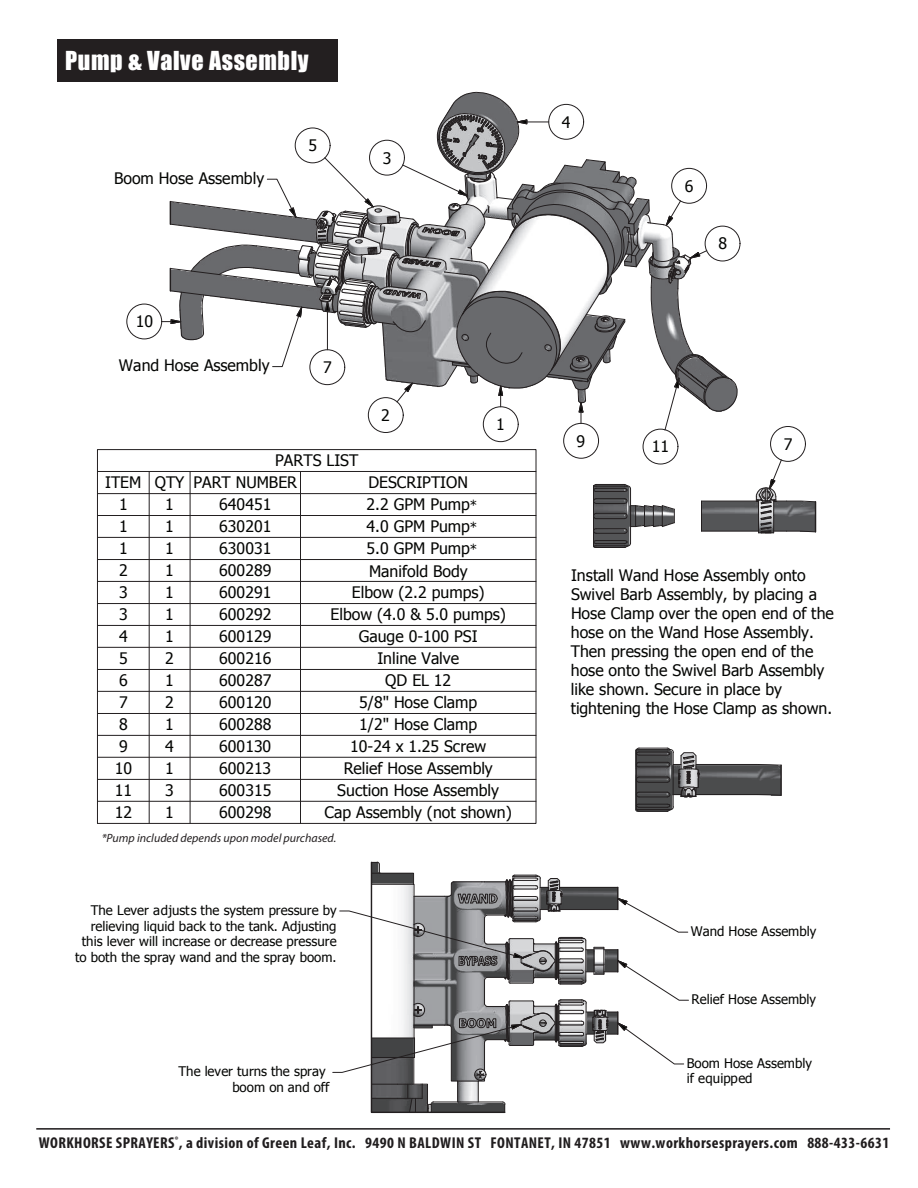
<style>
.page{position:relative;width:918px;height:1188px;background:#fff}
.page>*{position:absolute;margin:0;border:0;box-sizing:border-box;transform-origin:0 0}
.t1{font:24px "Impact";letter-spacing:.025em;color:#fff}
.t2{font:15.9px/19px "Tahoma";color:#040503}
.t3{font:700 condensed 15.75px "Myriad Pro";letter-spacing:.025em;color:#201d1e}
.t4{font:13.2px/15.8px "Tahoma";color:#040503;text-align:right}
.t5{font:italic 12px "Myriad Pro";color:#231f20}
.s1{font-size:13.5px}
</style>
<div class="page">
<div style="left:57px;top:40px;width:281px;height:42px;background:#231f20"></div>
<img style="left:705px;top:765px;width:75px;height:31px">
<hr style="left:780px;top:765px;width:2px;height:30px;background:#231f20">
<svg style="left:756px;top:794px;width:26px;height:2px"></svg>
<svg style="left:756px;top:764px;width:26px;height:2px"></svg>
<hr style="left:696px;top:764px;width:61px;height:1px;background:#231f20">
<hr style="left:696px;top:794px;width:61px;height:1px;background:#231f20">
<svg style="left:635px;top:747px;width:70px;height:65px"></svg>
<div style="left:97px;top:449px;width:439px;height:23px;border:1px solid #231f20"></div>
<svg style="left:97px;top:471px;width:440px;height:22px"></svg>
<svg style="left:97px;top:493px;width:440px;height:331px"></svg>
<hr style="left:300px;top:494px;width:1px;height:329px;background:#231f20">
<hr style="left:190px;top:494px;width:1px;height:329px;background:#231f20">
<hr style="left:149px;top:494px;width:1px;height:329px;background:#231f20">
<hr style="left:97px;top:494px;width:1px;height:329px;background:#231f20">
<svg style="left:332px;top:861px;width:357px;height:253px"></svg>
<img style="left:701px;top:500px;width:54px;height:32px">
<svg style="left:593px;top:484px;width:82px;height:64px"></svg>
<hr style="left:701px;top:501px;width:1px;height:30px;background:#231f20">
<hr style="left:702px;top:501px;width:54px;height:1px;background:#231f20">
<hr style="left:702px;top:531px;width:57px;height:1px;background:#231f20">
<svg style="left:755px;top:459px;width:62px;height:75px"></svg>
<div style="left:770px;top:426px;width:36px;height:36px;border:1px solid #231f20;border-radius:50%"></div>
<div style="left:368px;top:397px;width:36px;height:36px;border:1px solid #231f20;border-radius:50%"></div>
<div style="left:126px;top:304px;width:36px;height:35px;border:1px solid #231f20;border-radius:50%"></div>
<div style="left:705px;top:226px;width:35px;height:35px;border:1px solid #231f20;border-radius:50%"></div>
<div style="left:643px;top:429px;width:35px;height:36px;border:1px solid #231f20;border-radius:50%"></div>
<div style="left:563px;top:423px;width:36px;height:36px;border:1px solid #231f20;border-radius:50%"></div>
<svg style="left:162px;top:91px;width:576px;height:340px"></svg>
<div style="left:483px;top:406px;width:36px;height:36px;border:1px solid #231f20;border-radius:50%"></div>
<hr style="left:36px;top:1128px;width:854px;height:2px;background:#231f20">
<h1 class="t1" style="left:65px;top:42px;width:245px">Pump &amp; Valve Assembly</h1>
<p class="t2" style="left:114px;top:168px;width:152px">Boom Hose Assembly</p>
<p class="t2" style="left:308px;top:135px;width:10px">5</p>
<p class="t2" style="left:383px;top:148px;width:10px">3</p>
<p class="t2" style="left:136px;top:311px;width:19px">10</p>
<p class="t2" style="left:119px;top:355px;width:152px">Wand Hose Assembly</p>
<p class="t2" style="left:323px;top:357px;width:10px">7</p>
<p class="t2" style="left:381px;top:405px;width:10px">2</p>
<p class="t2" style="left:105px;top:449px;width:255px;line-height:21.9px;text-indent:170px">PARTS LIST<br>ITEM QTY PART NUMBER</p>
<p class="t2" style="left:369px;top:472px;width:101px">DESCRIPTION</p>
<p class="t2" style="left:496px;top:414px;width:10px">1</p>
<p class="t2" style="left:119px;top:494px;width:10px">1</p>
<p class="t2" style="left:165px;top:494px;width:10px">1</p>
<p class="t2" style="left:219px;top:494px;width:54px">640451</p>
<p class="t2" style="left:367px;top:494px;width:112px">2.2 GPM Pump<span class="s1">*</span></p>
<p class="t2" style="left:119px;top:516px;width:10px">1</p>
<p class="t2" style="left:165px;top:516px;width:10px">1</p>
<p class="t2" style="left:219px;top:516px;width:54px">630201</p>
<p class="t2" style="left:367px;top:516px;width:112px">4.0 GPM Pump<span class="s1">*</span></p>
<p class="t2" style="left:119px;top:538px;width:10px">1</p>
<p class="t2" style="left:165px;top:538px;width:10px">1</p>
<p class="t2" style="left:219px;top:538px;width:54px">630031</p>
<p class="t2" style="left:367px;top:538px;width:112px">5.0 GPM Pump<span class="s1">*</span></p>
<p class="t2" style="left:119px;top:560px;width:10px">2</p>
<p class="t2" style="left:165px;top:560px;width:10px">1</p>
<p class="t2" style="left:219px;top:560px;width:54px">600289</p>
<p class="t2" style="left:369px;top:561px;width:100px">Manifold Body</p>
<p class="t2" style="left:119px;top:582px;width:10px">3</p>
<p class="t2" style="left:165px;top:582px;width:10px">1</p>
<p class="t2" style="left:219px;top:582px;width:54px">600291</p>
<p class="t2" style="left:352px;top:582px;width:134px">Elbow (2.2 pumps)</p>
<p class="t2" style="left:119px;top:604px;width:10px">3</p>
<p class="t2" style="left:165px;top:604px;width:10px">1</p>
<p class="t2" style="left:219px;top:604px;width:54px">600292</p>
<p class="t2" style="left:331px;top:604px;width:177px">Elbow (4.0 &amp; 5.0 pumps)</p>
<p class="t2" style="left:119px;top:626px;width:10px">4</p>
<p class="t2" style="left:165px;top:626px;width:10px">1</p>
<p class="t2" style="left:219px;top:626px;width:54px">600129</p>
<p class="t2" style="left:359px;top:626px;width:120px">Gauge 0-100 PSI</p>
<p class="t2" style="left:119px;top:648px;width:10px">5</p>
<p class="t2" style="left:165px;top:648px;width:10px">2</p>
<p class="t2" style="left:219px;top:648px;width:54px">600216</p>
<p class="t2" style="left:377px;top:648px;width:83px">Inline Valve</p>
<p class="t2" style="left:119px;top:670px;width:10px">6</p>
<p class="t2" style="left:165px;top:670px;width:10px">1</p>
<p class="t2" style="left:219px;top:670px;width:54px">600287</p>
<p class="t2" style="left:385px;top:670px;width:68px">QD EL 12</p>
<p class="t2" style="left:119px;top:692px;width:10px">7</p>
<p class="t2" style="left:165px;top:692px;width:10px">2</p>
<p class="t2" style="left:219px;top:692px;width:54px">600120</p>
<p class="t2" style="left:359px;top:692px;width:120px">5/8" Hose Clamp</p>
<p class="t2" style="left:119px;top:714px;width:10px">8</p>
<p class="t2" style="left:165px;top:714px;width:10px">1</p>
<p class="t2" style="left:219px;top:714px;width:54px">600288</p>
<p class="t2" style="left:359px;top:714px;width:120px">1/2" Hose Clamp</p>
<p class="t2" style="left:119px;top:736px;width:10px">9</p>
<p class="t2" style="left:165px;top:736px;width:10px">4</p>
<p class="t2" style="left:219px;top:736px;width:54px">600130</p>
<p class="t2" style="left:350px;top:736px;width:137px">10-24 x 1.25 Screw</p>
<p class="t2" style="left:115px;top:758px;width:19px">10</p>
<p class="t2" style="left:165px;top:758px;width:10px">1</p>
<p class="t2" style="left:219px;top:758px;width:54px">600213</p>
<p class="t2" style="left:344px;top:758px;width:151px">Relief Hose Assembly</p>
<p class="t2" style="left:115px;top:780px;width:19px">11</p>
<p class="t2" style="left:165px;top:780px;width:10px">3</p>
<p class="t2" style="left:219px;top:780px;width:54px">600315</p>
<p class="t2" style="left:337px;top:780px;width:163px">Suction Hose Assembly</p>
<p class="t2" style="left:115px;top:802px;width:19px">12</p>
<p class="t2" style="left:165px;top:802px;width:10px">1</p>
<p class="t2" style="left:219px;top:802px;width:54px">600298</p>
<p class="t2" style="left:325px;top:802px;width:189px">Cap Assembly (not shown)</p>
<p class="t5" style="left:102px;top:831px;width:236px">*Pump included depends upon model purchased.</p>
<p class="t4" style="left:75px;top:902px;width:263px">The Lever adjusts the system pressure by relieving liquid back to the tank. Adjusting this lever will increase or decrease pressure to both the spray wand and the spray boom.</p>
<p class="t4" style="left:179px;top:1063px;width:152px">The lever turns the spray boom on and off</p>
<p class="t2" style="left:562px;top:112px;width:10px">4</p>
<p class="t2" style="left:685px;top:176px;width:10px">6</p>
<p class="t2" style="left:718px;top:233px;width:10px">8</p>
<p class="t2" style="left:577px;top:431px;width:10px">9</p>
<p class="t2" style="left:652px;top:436px;width:19px">11</p>
<p class="t2" style="left:784px;top:434px;width:10px">7</p>
<p class="t2" style="left:571px;top:565px;width:265px">Install Wand Hose Assembly onto<br>Swivel Barb Assembly, by placing a<br>Hose Clamp over the open end of the hose on the Wand Hose Assembly.<br>Then pressing the open end of the hose onto the Swivel Barb Assembly like shown. Secure in place by tightening the Hose Clamp as shown.</p>
<p class="t4" style="left:691px;top:922px;width:127px">Wand Hose Assembly</p>
<p class="t4" style="left:692px;top:991px;width:126px">Relief Hose Assembly</p>
<p class="t4" style="left:687px;top:1054px;width:127px;text-align:left">Boom Hose Assembly if equipped</p>
<p class="t3" style="left:39px;top:1132px;width:852px">WORKHORSE SPRAYERS<sup>®</sup>, a division of Green Leaf, Inc. 9490 N BALDWIN ST FONTANET, IN 47851 www.workhorsesprayers.com 888-433-6631</p>
</div>
